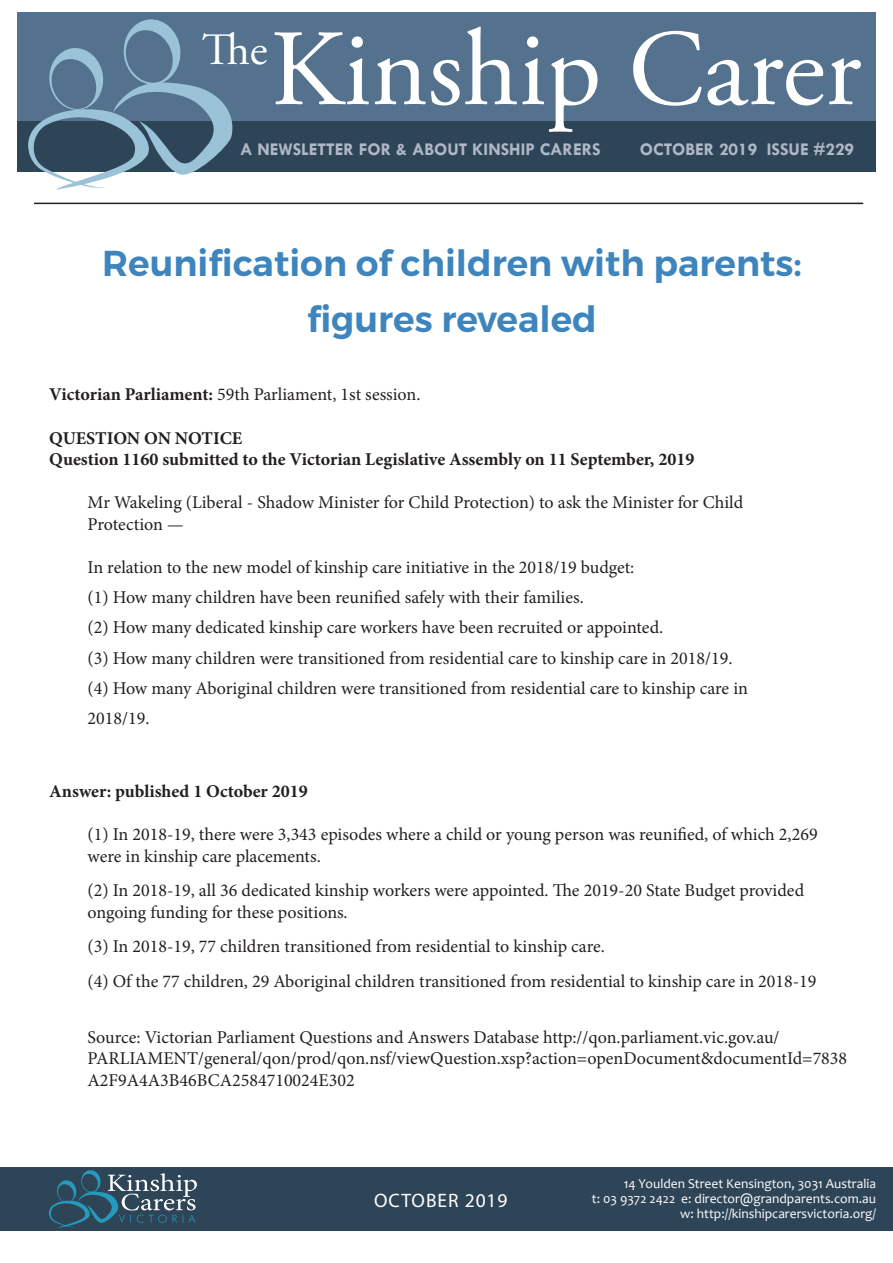
<style>
.page{position:relative;width:893px;height:1263px;background:#fff}
.page>*{position:absolute;margin:0;border:0;box-sizing:border-box;transform-origin:0 0}
.t1{font:108.3px "Adobe Garamond Pro";color:#fff}
.t2{font:44.85px "Adobe Garamond Pro";color:#fff}
.t3{font:600 36px/55.9px "Montserrat";color:#3e85bd;text-align:center}
.t4{font:19.5px "Myriad Pro";letter-spacing:.05em;color:#fff}
.t5{font:18px/21.6px "Minion Pro";color:#231f20}
.t6{font:700 18px/21.6px "Minion Pro";color:#231f20}
.t7{font:700 18px "Tw Cen";color:#b0b8c7}
.t8{font:13.5px/15px "Candara";color:#fff;text-align:right}
.s1{font-weight:700}
</style>
<div class="page">
<div style="left:17px;top:121px;width:859px;height:50px;background:#2e4558"></div>
<div style="left:17px;top:13px;width:859px;height:108px;background:#54718d"></div>
<svg style="left:21px;top:19px;width:216px;height:171px"></svg>
<hr style="left:34px;top:203px;width:829px;height:1px;background:#231f20">
<div style="left:0;top:1167px;width:893px;height:64px;background:#2e4558"></div>
<svg style="left:49px;top:1170px;width:148px;height:58px"></svg>
<h2 class="t2" style="left:202px;top:23px;width:67px">The</h2>
<h1 class="t1" style="left:270px;top:5px;width:592px">Kinship Carer</h1>
<p class="t7" style="left:240px;top:138px;width:362px">A NEWSLETTER FOR &amp; ABOUT KINSHIP CARERS</p>
<p class="t7" style="left:640px;top:138px;width:216px">OCTOBER 2019 ISSUE #229</p>
<h3 class="t3" style="left:102px;top:235px;width:701px">Reunification of children with parents: figures revealed</h3>
<p class="t5" style="left:49px;top:384px;width:373px"><span class="s1">Victorian Parliament:</span> 59th Parliament, 1st session.</p>
<p class="t6" style="left:49px;top:427px;width:647px">QUESTION ON NOTICE<br>Question 1160 submitted to the Victorian Legislative Assembly on 11 September, 2019</p>
<p class="t5" style="left:88px;top:492px;width:657px">Mr Wakeling (Liberal - Shadow Minister for Child Protection) to ask the Minister for Child<br>Protection —</p>
<p class="t5" style="left:88px;top:552px;width:662px;line-height:30.2px">In relation to the new model of kinship care initiative in the 2018/19 budget:<br>(1) How many children have been reunified safely with their families.<br>(2) How many dedicated kinship care workers have been recruited or appointed.<br>(3) How many children were transitioned from residential care to kinship care in 2018/19. (4) How many Aboriginal children were transitioned from residential care to kinship care in 2018/19.</p>
<p class="t6" style="left:49px;top:780px;width:260px">Answer: published 1 October 2019</p>
<p class="t5" style="left:88px;top:824px;width:732px">(1) In 2018-19, there were 3,343 episodes where a child or young person was reunified, of which 2,269 were in kinship care placements.</p>
<p class="t5" style="left:88px;top:880px;width:718px">(2) In 2018-19, all 36 dedicated kinship workers were appointed. The 2019-20 State Budget provided ongoing funding for these positions.</p>
<p class="t5" style="left:88px;top:929px;width:730px;line-height:34.3px">(3) In 2018-19, 77 children transitioned from residential to kinship care.<br>(4) Of the 77 children, 29 Aboriginal children transitioned from residential to kinship care in 2018-19</p>
<p class="t5" style="left:88px;top:1026px;width:761px">Source: Victorian Parliament Questions and Answers Database http://qon.parliament.vic.gov.au/<br>PARLIAMENT/general/qon/prod/qon.nsf/viewQuestion.xsp?action=openDocument&amp;documentId=7838<br>A2F9A4A3B46BCA2584710024E302</p>
<p class="t4" style="left:374px;top:1189px;width:135px">OCTOBER 2019</p>
<p class="t8" style="left:592px;top:1176px;width:286px">14 Youlden Street Kensington, 3031 Australia<br>t: 03 9372 2422 e: director@grandparents.com.au w: http://kinshipcarersvictoria.org/</p>
</div>
